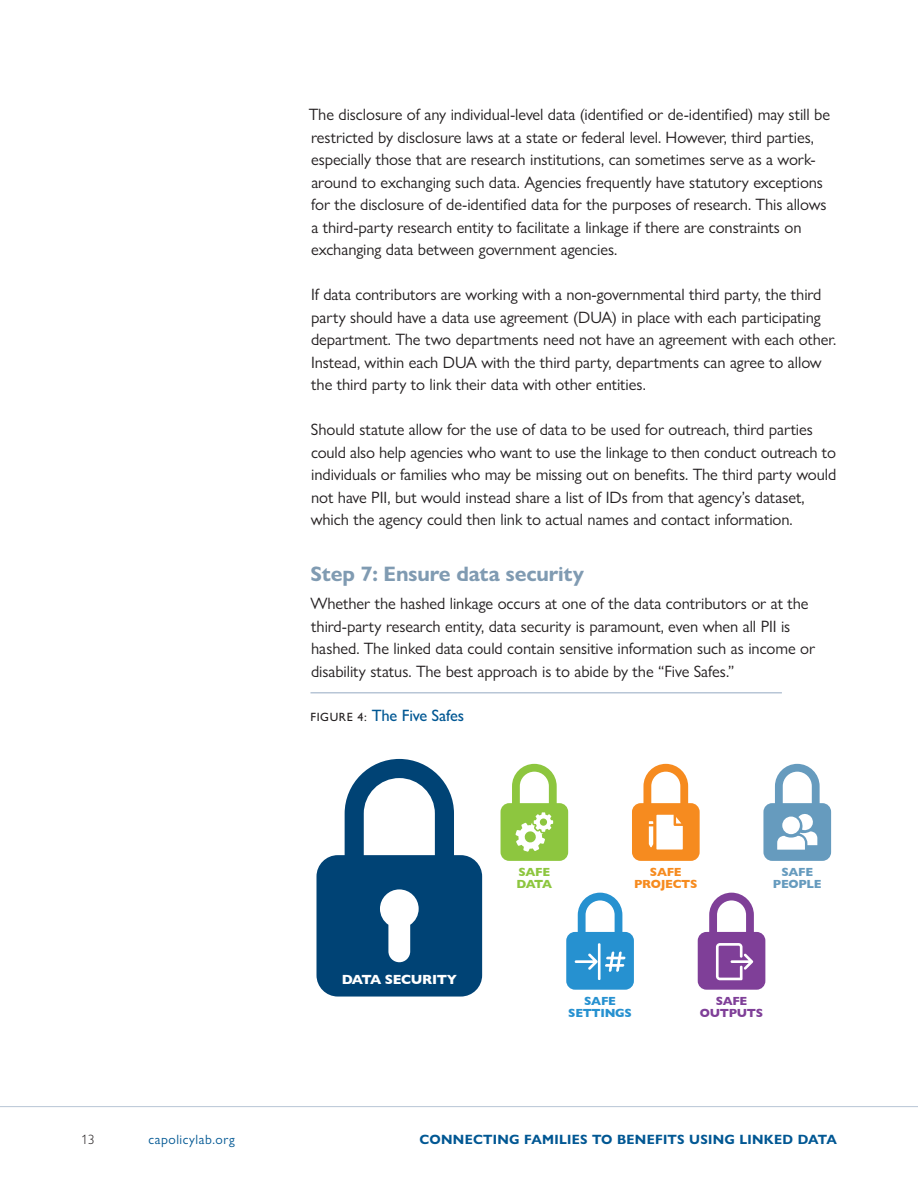
<style>
.page{position:relative;width:918px;height:1188px;background:#fff}
.page>*{position:absolute;margin:0;border:0;box-sizing:border-box;transform-origin:0 0}
.t1{font:700 21px "Gill Sans Nova";letter-spacing:-.01em;color:#809bb2}
.t2{font:16.5px/22.5px "Gill Sans Nova";letter-spacing:-.005em;color:#231f20}
.TABLE___FIGURE_title{font:500 16.5px "Gill Sans Nova";letter-spacing:-.01em;color:#005793}
.t3{font:700 13.5px "Gill Sans Nova";letter-spacing:.02em;color:#005793}
.t4{font:13.5px "Gill Sans Nova";letter-spacing:.04em;color:#005793}
.t5{font:700 13.5px "Gill Sans";letter-spacing:-.025em;color:#fff}
.t6{font:300 13.5px "Gill Sans Nova";color:#231f20}
.t7{font:700 12px/12px "Gill Sans";letter-spacing:-.025em;color:#f68b1f;text-align:center}
.t8{font:700 12px/12px "Gill Sans";letter-spacing:-.025em;color:#2691d0;text-align:center}
.t9{font:700 12px/12px "Gill Sans";letter-spacing:-.025em;color:#7f3f98;text-align:center}
.t10{font:700 12px/12px "Gill Sans";letter-spacing:-.025em;color:#669bbe;text-align:center}
.t11{font:700 12px/12px "Gill Sans";letter-spacing:-.045em;color:#8dc63f}
.s1{font-size:12px;color:#231f20}
</style>
<div class="page">
<svg style="left:317px;top:759px;width:165px;height:238px"></svg>
<svg style="left:501px;top:764px;width:67px;height:97px"></svg>
<svg style="left:632px;top:764px;width:68px;height:97px"></svg>
<svg style="left:763px;top:764px;width:68px;height:97px"></svg>
<svg style="left:566px;top:893px;width:68px;height:97px"></svg>
<svg style="left:698px;top:893px;width:67px;height:97px"></svg>
<hr style="left:310px;top:692px;width:472px;height:2px;background:#b8c6d6">
<hr style="left:0;top:1106px;width:918px;height:1px;background:#b8c6d6">
<p class="t2" style="left:309px;top:103px;width:523px">The disclosure of any individual-level data (identified or de-identified) may still be restricted by disclosure laws at a state or federal level. However, third parties, especially those that are research institutions, can sometimes serve as a work&shy;around to exchanging such data. Agencies frequently have statutory exceptions for the disclosure of de-identified data for the purposes of research. This allows a third-party research entity to facilitate a linkage if there are constraints on exchanging data between government agencies.</p>
<p class="t2" style="left:311px;top:283px;width:527px">If data contributors are working with a non-governmental third party, the third party should have a data use agreement (DUA) in place with each participating department. The two departments need not have an agreement with each other.<br>Instead, within each DUA with the third party, departments can agree to allow the third party to link their data with other entities.</p>
<p class="t2" style="left:311px;top:418px;width:527px">Should statute allow for the use of data to be used for outreach, third parties could also help agencies who want to use the linkage to then conduct outreach to individuals or families who may be missing out on benefits. The third party would not have PII, but would instead share a list of IDs from that agency’s dataset, which the agency could then link to actual names and contact information.</p>
<p class="t1" style="left:310px;top:561px;width:275px">Step 7: Ensure data security</p>
<p class="t2" style="left:310px;top:592px;width:506px">Whether the hashed linkage occurs at one of the data contributors or at the third-party research entity, data security is paramount, even when all PII is hashed. The linked data could contain sensitive information such as income or disability status. The best approach is to abide by the “Five Safes.”</p>
<p class="TABLE___FIGURE_title" style="left:310px;top:705px;width:155px"><span class="s1">FIGURE 4:</span> The Five Safes</p>
<p class="t5" style="left:342px;top:968px;width:117px">DATA SECURITY</p>
<p class="t11" style="left:517px;top:866px;width:37px">SAFE<br>DATA</p>
<p class="t7" style="left:634px;top:866px;width:65px">SAFE<br>PROJECTS</p>
<p class="t10" style="left:773px;top:866px;width:50px">SAFE<br>PEOPLE</p>
<p class="t8" style="left:568px;top:995px;width:65px">SAFE<br>SETTINGS</p>
<p class="t9" style="left:700px;top:995px;width:65px">SAFE<br>OUTPUTS</p>
<p class="t6" style="left:81px;top:1131px;width:15px">13</p>
<p class="t4" style="left:149px;top:1131px;width:88px">capolicylab.org</p>
<p class="t3" style="left:419px;top:1131px;width:419px">CONNECTING FAMILIES TO BENEFITS USING LINKED DATA</p>
</div>
